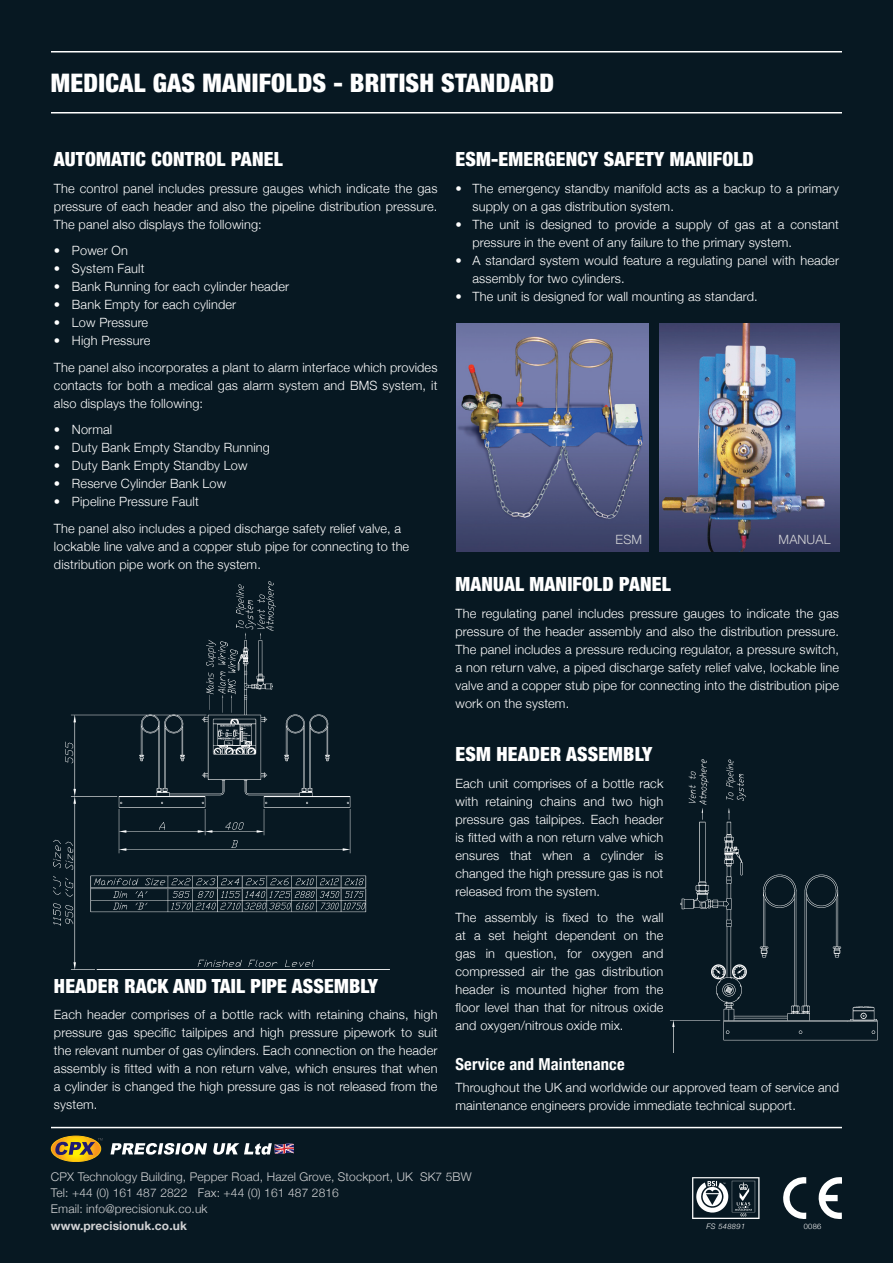
<style>
.page{position:relative;width:893px;height:1263px;background:#071822}
.page>*{position:absolute;margin:0;border:0;box-sizing:border-box;transform-origin:0 0}
.t1{font:900 condensed 25.5px "Helvetica Neue";letter-spacing:.01em;color:#fff}
.t2{font:900 condensed 19.5px "Helvetica Neue";letter-spacing:.01em;color:#fff}
.t3{font:700 condensed 16.5px "Helvetica Neue";letter-spacing:.01em;color:#fff}
.t4{font:300 12.75px/18px "Helvetica Neue";letter-spacing:.01em;color:#fff}
.t5{font:300 12.75px "Helvetica Neue";letter-spacing:.01em;color:#d1d2d4}
.t6{font:300 12px/16.2px "Helvetica Neue";letter-spacing:.01em;color:#d1d2d4}
.t7{font:700 12px "Helvetica Neue";letter-spacing:.01em;color:#d1d2d4}
.t8{font:italic 300 7.5px "Helvetica Neue";letter-spacing:.05em;color:#fff}
.t9{font:300 7.5px "Helvetica Neue";color:#fff}
</style>
<div class="page">
<hr style="left:51px;top:112px;width:791px;height:1px;background:#fff">
<hr style="left:51px;top:51px;width:791px;height:1px;background:#fff">
<div style="left:51px;top:1136px;width:50px;height:26px;border:1px solid #fec210;border-radius:50%"></div>
<svg style="left:51px;top:1136px;width:52px;height:25px"></svg>
<svg style="left:111px;top:1143px;width:96px;height:11px"></svg>
<svg style="left:213px;top:1143px;width:81px;height:11px"></svg>
<svg style="left:692px;top:1177px;width:67px;height:42px"></svg>
<svg style="left:783px;top:1177px;width:23px;height:42px"></svg>
<svg style="left:818px;top:1177px;width:24px;height:42px"></svg>
<hr style="left:51px;top:1127px;width:791px;height:1px;background:#fff">
<img style="left:54px;top:582px;width:313px;height:387px">
<img style="left:456px;top:323px;width:192px;height:229px">
<img style="left:659px;top:323px;width:180px;height:229px">
<img style="left:670px;top:760px;width:208px;height:292px">
<h1 class="t1" style="left:51px;top:62px;width:504px">MEDICAL GAS MANIFOLDS - BRITISH STANDARD</h1>
<h2 class="t2" style="left:54px;top:143px;width:120px">AUTOMATIC CONTROL</h2>
<h2 class="t2" style="left:231px;top:143px;width:22px">PANEL</h2>
<p class="t4" style="left:54px;top:179px;width:385px;text-align:justify">The control panel includes pressure gauges which indicate the gas pressure of each header and also the pipeline distribution pressure.<br>The panel also displays the following:</p>
<p class="t4" style="left:54px;top:241px;width:75px">• Power On</p>
<p class="t4" style="left:54px;top:259px;width:92px">• System Fault</p>
<p class="t4" style="left:54px;top:277px;width:237px">• Bank Running for each cylinder header</p>
<p class="t4" style="left:54px;top:295px;width:184px">• Bank Empty for each cylinder</p>
<p class="t4" style="left:54px;top:313px;width:96px">• Low Pressure</p>
<p class="t4" style="left:54px;top:327px;width:385px;line-height:26.5px">• High Pressure<br>The panel also incorporates a plant to alarm interface which provides</p>
<p class="t4" style="left:54px;top:376px;width:385px">contacts for both a medical gas alarm system and BMS system, it also displays the following:</p>
<p class="t4" style="left:54px;top:420px;width:60px">• Normal</p>
<p class="t4" style="left:54px;top:438px;width:217px">• Duty Bank Empty Standby Running</p>
<p class="t4" style="left:54px;top:456px;width:195px">• Duty Bank Empty Standby Low</p>
<p class="t4" style="left:54px;top:474px;width:174px">• Reserve Cylinder Bank Low</p>
<p class="t4" style="left:54px;top:488px;width:349px;line-height:26.5px">• Pipeline Pressure Fault<br>The panel also includes a piped discharge safety relief valve, a</p>
<p class="t4" style="left:54px;top:537px;width:357px">lockable line valve and a copper stub pipe for connecting to the distribution pipe work on the system.</p>
<h2 class="t2" style="left:54px;top:969px;width:261px">HEADER RACK AND TAIL PIPE ASSEMBL</h2>
<h2 class="t2" style="left:368px;top:969px;width:12px">Y</h2>
<p class="t4" style="left:54px;top:1005px;width:385px;text-align:justify">Each header comprises of a bottle rack with retaining chains, high pressure gas specific tailpipes and high pressure pipework to suit the relevant number of gas cylinders. Each connection on the header assembly is fitted with a non return valve, which ensures that when a cylinder is changed the high pressure gas is not released from the system.</p>
<h2 class="t2" style="left:455px;top:143px;width:66px">ESM-EMERGENC</h2>
<h2 class="t2" style="left:588px;top:143px;width:38px">Y SAFET</h2>
<h2 class="t2" style="left:654px;top:143px;width:42px">Y MANIFOLD</h2>
<p class="t4" style="left:472px;top:179px;width:368px;text-indent:-17px">• The emergency standby manifold acts as a backup to a primary supply on a gas distribution system.</p>
<p class="t4" style="left:472px;top:215px;width:368px;text-indent:-17px">• The unit is designed to provide a supply of gas at a constant pressure in the event of any failure to the primary system.</p>
<p class="t4" style="left:472px;top:251px;width:368px;text-indent:-17px">• A standard system would feature a regulating panel with header assembly for two cylinders.</p>
<p class="t4" style="left:455px;top:287px;width:304px">• The unit is designed for wall mounting as standard.</p>
<p class="t5" style="left:616px;top:529px;width:28px">ESM</p>
<p class="t5" style="left:779px;top:529px;width:53px">MANUAL</p>
<h2 class="t2" style="left:455px;top:568px;width:186px">MANUAL MANIFOLD PANEL</h2>
<p class="t4" style="left:455px;top:604px;width:385px;text-align:justify">The regulating panel includes pressure gauges to indicate the gas pressure of the header assembly and also the distribution pressure.<br>The panel includes a pressure reducing regulator, a pressure switch, a non return valve, a piped discharge safety relief valve, lockable line valve and a copper stub pipe for connecting into the distribution pipe work on the system.</p>
<h2 class="t2" style="left:455px;top:738px;width:64px">ESM HEADER</h2>
<h2 class="t2" style="left:566px;top:738px;width:24px">ASSEMBL</h2>
<h2 class="t2" style="left:642px;top:738px;width:12px">Y</h2>
<p class="t4" style="left:455px;top:773px;width:209px;text-align:justify">Each unit comprises of a bottle rack with retaining chains and two high pressure gas tailpipes. Each header is fitted with a non return valve which ensures that when a cylinder is changed the high pressure gas is not released from the system.</p>
<p class="t4" style="left:455px;top:908px;width:209px;text-align:justify">The assembly is fixed to the wall at a set height dependent on the gas in question, for oxygen and compressed air the gas distribution header is mounted higher from the floor level than that for nitrous oxide and oxygen/nitrous oxide mix.</p>
<p class="t3" style="left:455px;top:1050px;width:171px">Service and Maintenance</p>
<p class="t4" style="left:455px;top:1078px;width:385px">Throughout the UK and worldwide our approved team of service and maintenance engineers provide immediate technical support.</p>
<p class="t6" style="left:51px;top:1168px;width:422px">CPX Technology Building, Pepper Road, Hazel Grove, Stockport, UK SK7 5BW<br>Tel: +44 (0) 161 487 2822 Fax: +44 (0) 161 487 2816<br>Email: info@precisionuk.co.uk</p>
<p class="t7" style="left:51px;top:1214px;width:137px">www.precisionuk.co.uk</p>
<p class="t8" style="left:706px;top:1220px;width:40px">FS 548891</p>
<p class="t9" style="left:804px;top:1220px;width:19px">0086</p>
</div>
